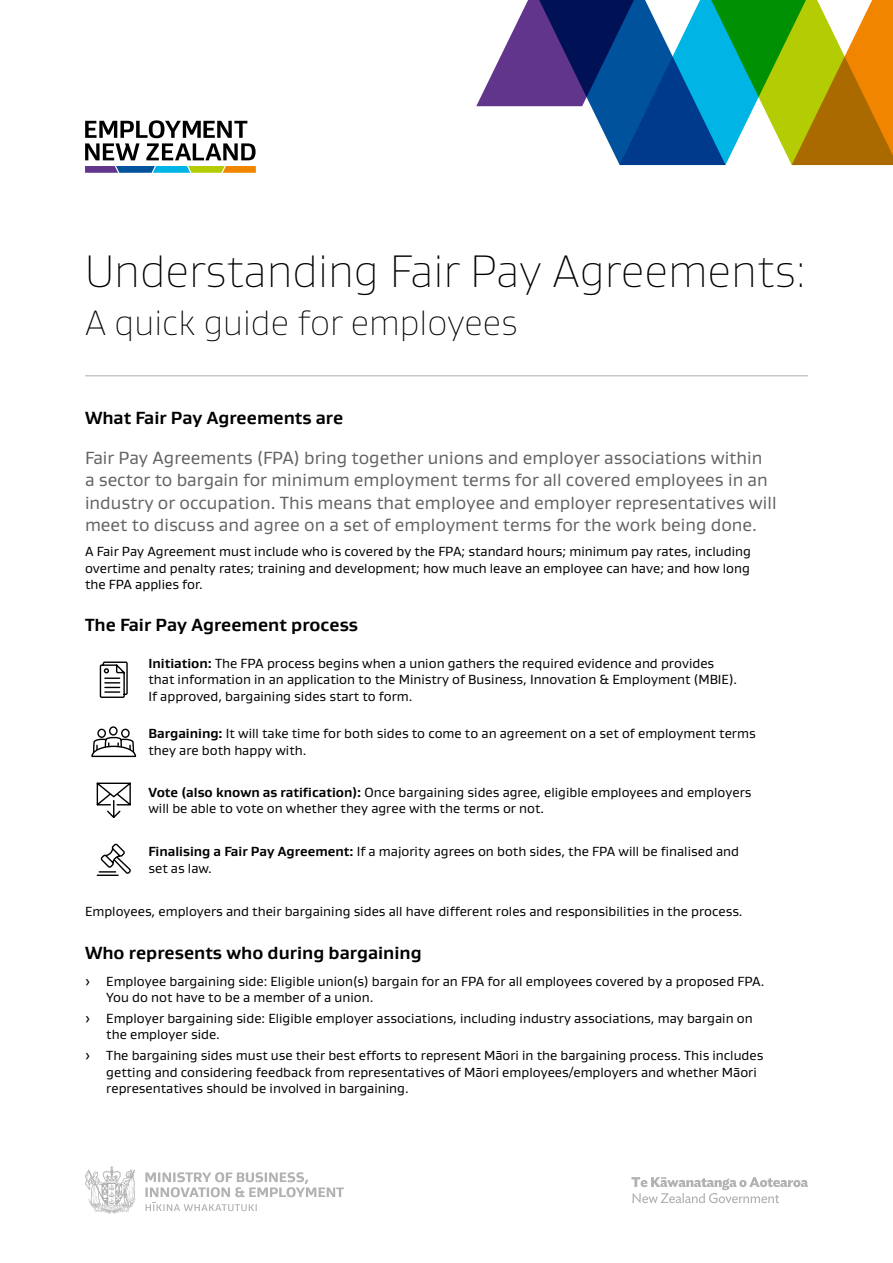
<style>
.page{position:relative;width:893px;height:1263px;background:#fff}
.page>*{position:absolute;margin:0;border:0;box-sizing:border-box;transform-origin:0 0}
.Body_text_Gustan{font:100 46.5px "Gustan";color:#000}
.Body_text_Gustan-2{font:100 36px "Gustan";color:#000}
.Intro_text_Gustan{font:18px/22.5px "Gustan";color:#646363}
._2_header{font:700 18px "Gustan";color:#000}
._4_Body{font:13.5px/16.5px "Gustan";color:#000}
.s1{font-weight:700}
</style>
<div class="page">
<svg style="left:631px;top:1177px;width:177px;height:26px"></svg>
<svg style="left:85px;top:1166px;width:51px;height:48px"></svg>
<svg style="left:145px;top:1172px;width:199px;height:39px"></svg>
<svg style="left:85px;top:166px;width:171px;height:7px"></svg>
<svg style="left:85px;top:120px;width:171px;height:40px"></svg>
<svg style="left:476px;top:0;width:417px;height:165px"></svg>
<svg style="left:99px;top:661px;width:29px;height:37px"></svg>
<svg style="left:91px;top:726px;width:46px;height:32px"></svg>
<svg style="left:96px;top:782px;width:35px;height:36px"></svg>
<svg style="left:96px;top:843px;width:35px;height:33px"></svg>
<hr style="left:85px;top:375px;width:723px;height:1px;background:#b3b2b2">
<p class="Body_text_Gustan" style="left:85px;top:242px;width:722px">Understanding Fair Pay Agreements:</p>
<p class="Body_text_Gustan-2" style="left:85px;top:301px;width:434px">A quick guide for employees</p>
<p class="_2_header" style="left:85px;top:406px;width:260px">What Fair Pay Agreements are</p>
<p class="Intro_text_Gustan" style="left:85px;top:446px;width:693px">Fair Pay Agreements (FPA) bring together unions and employer associations within<br>a sector to bargain for minimum employment terms for all covered employees in an industry or occupation. This means that employee and employer representatives will meet to discuss and agree on a set of employment terms for the work being done.</p>
<p class="_4_Body" style="left:85px;top:543px;width:667px;text-align:justify">A Fair Pay Agreement must include who is covered by the FPA; standard hours; minimum pay rates, including overtime and penalty rates; training and development; how much leave an employee can have; and how long the FPA applies for.</p>
<p class="_2_header" style="left:85px;top:613px;width:275px">The Fair Pay Agreement process</p>
<p class="_4_Body" style="left:148px;top:654px;width:590px"><span class="s1">Initiation:</span> The FPA process begins when a union gathers the required evidence and provides that information in an application to the Ministry of Business, Innovation &amp; Employment (MBIE).<br>If approved, bargaining sides start to form.</p>
<p class="_4_Body" style="left:148px;top:725px;width:609px"><span class="s1">Bargaining:</span> It will take time for both sides to come to an agreement on a set of employment terms they are both happy with.</p>
<p class="_4_Body" style="left:148px;top:783px;width:604px"><span class="s1">Vote (also known as ratification):</span> Once bargaining sides agree, eligible employees and employers will be able to vote on whether they agree with the terms or not.</p>
<p class="_4_Body" style="left:148px;top:843px;width:592px"><span class="s1">Finalising a Fair Pay Agreement:</span> If a majority agrees on both sides, the FPA will be finalised and set as law.</p>
<p class="_4_Body" style="left:85px;top:903px;width:659px">Employees, employers and their bargaining sides all have different roles and responsibilities in the process.</p>
<p class="_2_header" style="left:85px;top:940px;width:338px">Who represents who during bargaining</p>
<p class="_4_Body" style="left:106px;top:972px;width:660px;text-indent:-21px">› Employee bargaining side: Eligible union(s) bargain for an FPA for all employees covered by a proposed FPA.<br>You do not have to be a member of a union.</p>
<p class="_4_Body" style="left:106px;top:1010px;width:648px;text-indent:-21px">› Employer bargaining side: Eligible employer associations, including industry associations, may bargain on the employer side.</p>
<p class="_4_Body" style="left:106px;top:1047px;width:659px;text-indent:-21px">› The bargaining sides must use their best efforts to represent Māori in the bargaining process. This includes getting and considering feedback from representatives of Māori employees/employers and whether Māori representatives should be involved in bargaining.</p>
</div>
